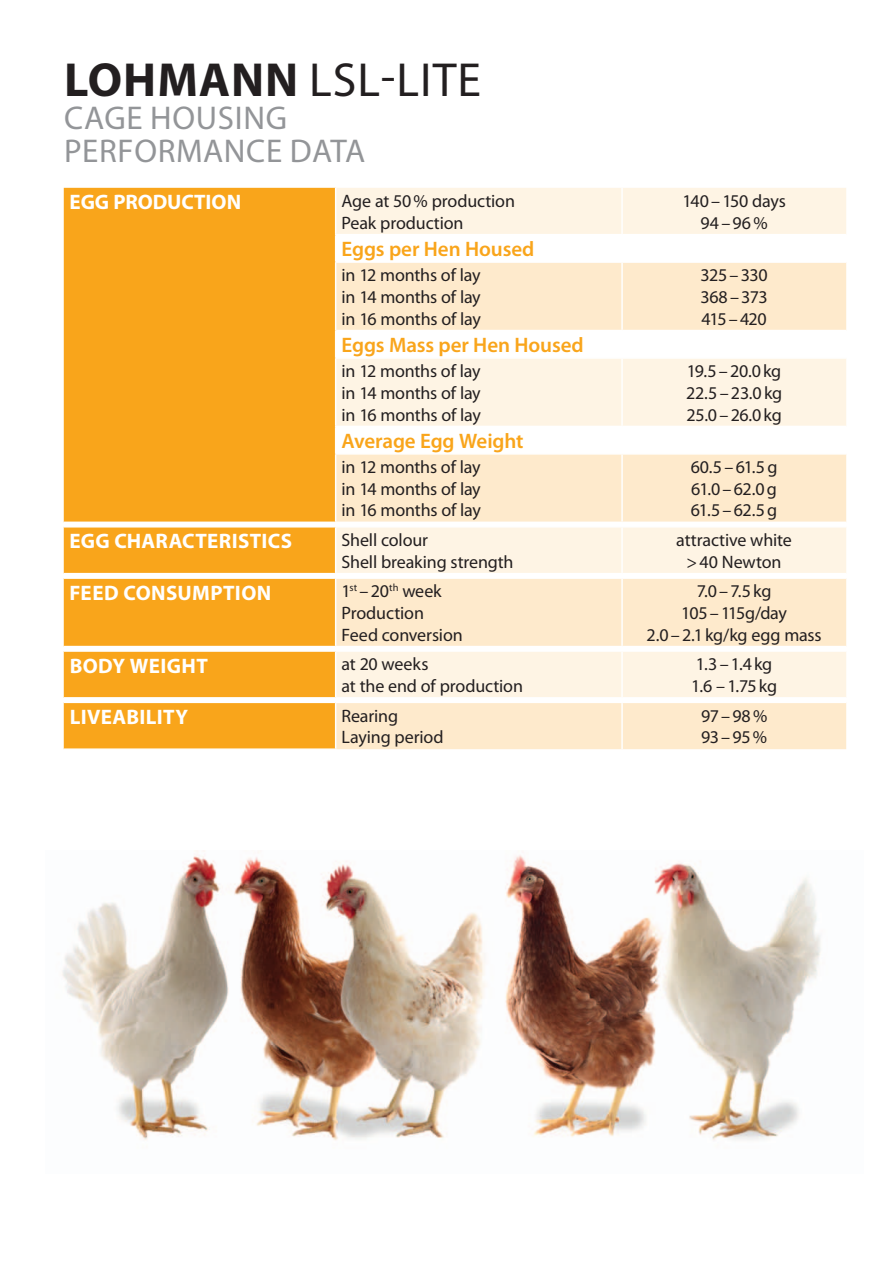
<style>
.page{position:relative;width:893px;height:1263px;background:#fff}
.page>*{position:absolute;margin:0;border:0;box-sizing:border-box;transform-origin:0 0}
.t1{font:48px "Myriad Pro";color:#231f20}
.t2{font:33px "Myriad Pro";color:#939598}
.t3{font:700 21px "Myriad Pro";letter-spacing:.015em;color:#fff}
.t4{font:600 21px "Myriad Pro";letter-spacing:-.005em;color:#f9a51b}
.t5{font:700 21px "Myriad Pro";letter-spacing:-.005em;color:#fff}
.t6{font:18px/21.6px "Myriad Pro";letter-spacing:-.01em;color:#231f20}
.s1{font-weight:700}
</style>
<div class="page">
<img style="left:62px;top:851px;width:759px;height:290px">
<div style="left:64px;top:188px;width:271px;height:560px;background:#f9a51b"></div>
<div style="left:336px;top:188px;width:510px;height:46px;background:#fef4e4"></div>
<svg style="left:336px;top:263px;width:510px;height:486px;fill:#feeacc"></svg>
<svg style="left:64px;top:523px;width:782px;height:179px"></svg>
<hr style="left:621px;top:188px;width:2px;height:46px;background:#fff">
<hr style="left:621px;top:263px;width:2px;height:67px;background:#fff">
<hr style="left:336px;top:330px;width:286px;height:1px;background:#fff">
<hr style="left:622px;top:330px;width:224px;height:1px;background:#fff">
<hr style="left:64px;top:522px;width:271px;height:1px;background:#fff">
<hr style="left:64px;top:526px;width:271px;height:1px;background:#fff">
<hr style="left:64px;top:573px;width:271px;height:1px;background:#fff">
<hr style="left:64px;top:577px;width:271px;height:2px;background:#fff">
<hr style="left:64px;top:646px;width:272px;height:1px;background:#fff">
<hr style="left:64px;top:650px;width:272px;height:2px;background:#fff">
<hr style="left:64px;top:697px;width:272px;height:2px;background:#fff">
<hr style="left:64px;top:702px;width:272px;height:1px;background:#fff">
<hr style="left:335px;top:357px;width:287px;height:2px;background:#fff">
<hr style="left:621px;top:359px;width:2px;height:67px;background:#fff">
<hr style="left:622px;top:357px;width:224px;height:2px;background:#fff">
<hr style="left:335px;top:426px;width:287px;height:1px;background:#fff">
<hr style="left:622px;top:426px;width:224px;height:1px;background:#fff">
<hr style="left:335px;top:453px;width:287px;height:2px;background:#fff">
<hr style="left:621px;top:455px;width:2px;height:67px;background:#fff">
<hr style="left:622px;top:453px;width:224px;height:2px;background:#fff">
<hr style="left:335px;top:522px;width:287px;height:1px;background:#fff">
<hr style="left:622px;top:522px;width:224px;height:1px;background:#fff">
<hr style="left:335px;top:527px;width:1px;height:46px;background:#fff">
<hr style="left:335px;top:526px;width:287px;height:1px;background:#fff">
<hr style="left:621px;top:527px;width:2px;height:46px;background:#fff">
<hr style="left:622px;top:526px;width:224px;height:1px;background:#fff">
<hr style="left:335px;top:573px;width:287px;height:1px;background:#fff">
<hr style="left:622px;top:573px;width:224px;height:1px;background:#fff">
<hr style="left:335px;top:579px;width:1px;height:67px;background:#fff">
<hr style="left:335px;top:577px;width:287px;height:2px;background:#fff">
<hr style="left:621px;top:579px;width:2px;height:67px;background:#fff">
<hr style="left:622px;top:577px;width:224px;height:2px;background:#fff">
<hr style="left:336px;top:646px;width:286px;height:1px;background:#fff">
<hr style="left:622px;top:646px;width:224px;height:1px;background:#fff">
<hr style="left:335px;top:652px;width:1px;height:45px;background:#fff">
<hr style="left:336px;top:650px;width:286px;height:2px;background:#fff">
<hr style="left:621px;top:652px;width:2px;height:45px;background:#fff">
<hr style="left:622px;top:650px;width:224px;height:2px;background:#fff">
<hr style="left:336px;top:697px;width:286px;height:2px;background:#fff">
<hr style="left:622px;top:697px;width:224px;height:2px;background:#fff">
<hr style="left:336px;top:702px;width:286px;height:1px;background:#fff">
<hr style="left:621px;top:703px;width:2px;height:46px;background:#fff">
<hr style="left:622px;top:702px;width:224px;height:1px;background:#fff">
<h1 class="t1" style="left:64px;top:54px;width:354px"><span class="s1">LOHMANN</span> LSL-lite</h1>
<h2 class="t2" style="left:64px;top:100px;width:21px">cage</h2>
<h2 class="t2" style="left:150px;top:100px;width:20px">housing</h2>
<h2 class="t2" style="left:64px;top:133px;width:21px">performance</h2>
<h2 class="t2" style="left:290px;top:133px;width:20px">data</h2>
<p class="t5" style="left:70px;top:189px;width:170px">EGG PRODUCTION</p>
<p class="t6" style="left:341px;top:191px;width:175px">Age at 50% production<br>Peak production</p>
<p class="t6" style="left:682px;top:191px;width:105px;text-align:center">140–150 days<br>94–96%</p>
<p class="t4" style="left:341px;top:238px;width:194px">Eggs per Hen Housed</p>
<p class="t6" style="left:341px;top:265px;width:141px;text-align:justify">in 12 months of lay in 14 months of lay in 16 months of lay</p>
<p class="t6" style="left:700px;top:265px;width:69px;text-align:justify">325–330<br>368–373<br>415 – 420</p>
<p class="t4" style="left:341px;top:333px;width:244px">Eggs Mass per Hen Housed</p>
<p class="t6" style="left:341px;top:361px;width:141px;text-align:justify">in 12 months of lay in 14 months of lay in 16 months of lay</p>
<p class="t6" style="left:686px;top:361px;width:98px;text-align:justify">19.5–20.0kg 22.5–23.0kg 25.0–26.0kg</p>
<p class="t4" style="left:341px;top:429px;width:184px">Average Egg Weight</p>
<p class="t6" style="left:341px;top:457px;width:141px;text-align:justify">in 12 months of lay in 14 months of lay in 16 months of lay</p>
<p class="t6" style="left:691px;top:457px;width:88px;text-align:justify">60.5–61.5g 61.0–62.0g 61.5–62.5g</p>
<p class="t3" style="left:70px;top:528px;width:224px">EGG CHARACTERISTICS</p>
<p class="t6" style="left:341px;top:530px;width:174px">Shell colour<br>Shell breaking strength</p>
<p class="t6" style="left:676px;top:530px;width:117px;text-align:center">attractive white &gt;40 Newton</p>
<p class="t3" style="left:70px;top:579px;width:203px">FEED CONSUMPTION</p>
<p class="t6" style="left:341px;top:581px;width:123px">1<sup>st</sup> –20<sup>th</sup> week<br>Production<br>Feed conversion</p>
<p class="t6" style="left:647px;top:581px;width:177px;text-align:center">7.0–7.5kg<br>105–115g/day<br>2.0–2.1kg/kg egg mass</p>
<p class="t3" style="left:70px;top:652px;width:15px">BOD</p>
<p class="t3" style="left:112px;top:652px;width:97px">Y WEIGHT</p>
<p class="t6" style="left:341px;top:654px;width:183px">at 20 weeks<br>at the end of production</p>
<p class="t6" style="left:691px;top:654px;width:87px">1.3–1.4kg<br>1.6 –1.75kg</p>
<p class="t3" style="left:70px;top:703px;width:120px">LIVEABILITY</p>
<p class="t6" style="left:341px;top:705px;width:104px">Rearing<br>Laying period</p>
<p class="t6" style="left:701px;top:705px;width:68px">97–98%<br>93–95%</p>
</div>
